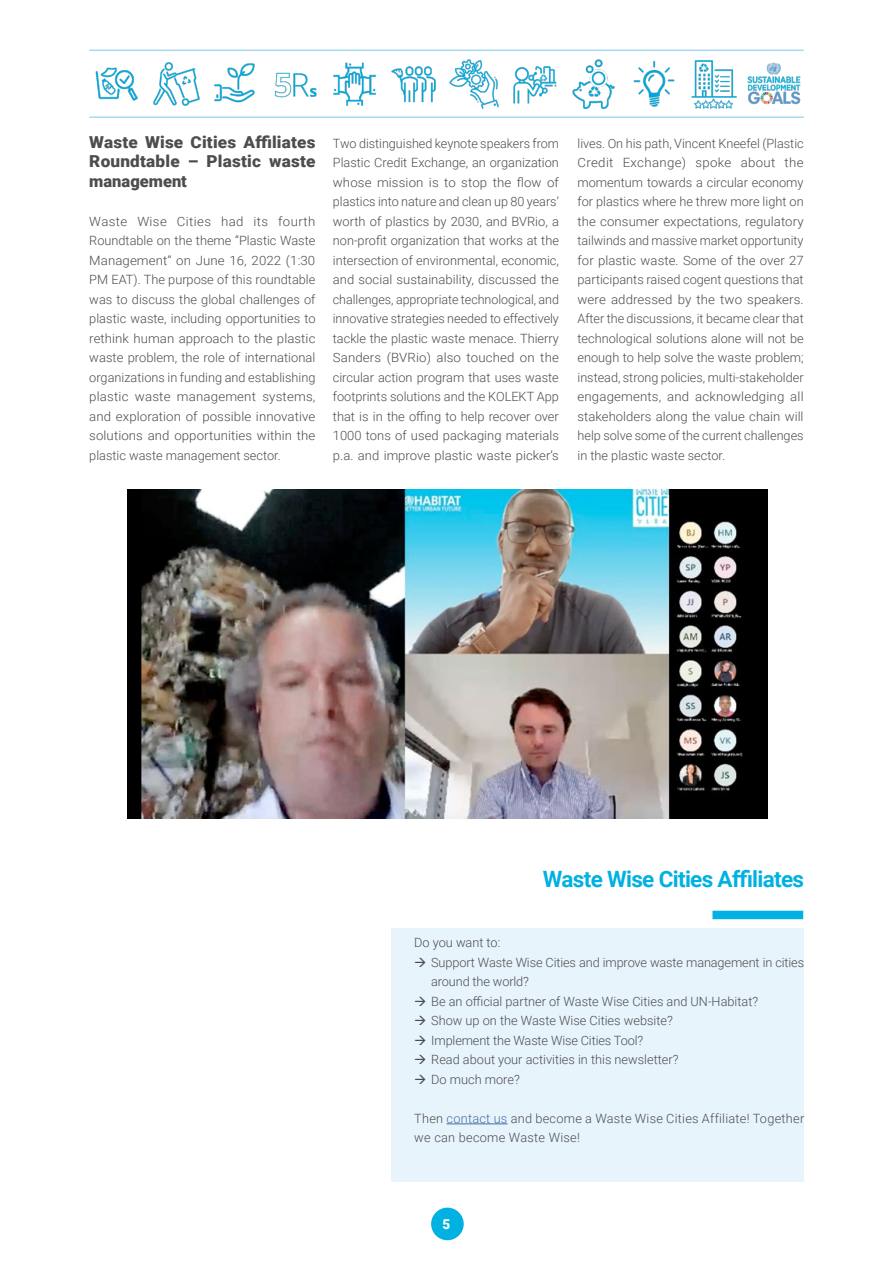
<style>
.page{position:relative;width:893px;height:1263px;background:#fff}
.page>*{position:absolute;margin:0;border:0;box-sizing:border-box;transform-origin:0 0}
.t1{font:700 22.5px "Roboto";letter-spacing:-.03em;color:#00b1e1}
.t2{font:900 16.5px/19.5px "Roboto";letter-spacing:.01em;color:#4d4d4f;text-align:justify;scale:1.04 1}
.t3{font:900 13.5px "Roboto";color:#fff}
.t4{font:300 12.75px/19.5px "Roboto";color:#4d4d4f;text-align:justify}
.t5{font:300 12.75px/19.5px "Roboto";color:#4d4d4f;text-align:justify;scale:1.04 1}
.t6{font:300 12.75px/19.5px "Roboto";letter-spacing:.02em;color:#4d4d4f}
.s1{color:#456da9}
</style>
<div class="page">
<img style="left:95px;top:67px;width:43px;height:34px">
<img style="left:153px;top:62px;width:47px;height:44px">
<img style="left:214px;top:63px;width:41px;height:40px">
<img style="left:274px;top:72px;width:43px;height:26px">
<img style="left:333px;top:62px;width:44px;height:44px">
<img style="left:391px;top:66px;width:45px;height:37px">
<img style="left:449px;top:59px;width:50px;height:49px">
<img style="left:513px;top:66px;width:44px;height:38px">
<img style="left:572px;top:59px;width:43px;height:49px">
<img style="left:633px;top:60px;width:42px;height:47px">
<img style="left:691px;top:60px;width:46px;height:48px">
<img style="left:747px;top:62px;width:53px;height:43px">
<hr style="left:89px;top:116px;width:715px;height:2px;background:#a6daf0">
<hr style="left:89px;top:50px;width:715px;height:1px;background:#a6daf0">
<img style="left:127px;top:489px;width:640px;height:329px">
<div style="left:391px;top:928px;width:413px;height:253px;background:#e7f4fb"></div>
<hr style="left:446px;top:1123px;width:62px;height:1px;background:#456da9">
<div style="left:712px;top:911px;width:91px;height:8px;background:#00b1e1"></div>
<div style="left:431px;top:1207px;width:33px;height:33px;background:#00b1e1;border-radius:50%"></div>
<p class="t2" style="left:89px;top:132px;width:219px">Waste Wise Cities Affiliates Roundtable – Plastic waste management</p>
<p class="t5" style="left:89px;top:211px;width:219px">Waste Wise Cities had its fourth Roundtable on the theme “Plastic Waste Management” on June 16, 2022 (1:30<br>PM EAT). The purpose of this roundtable was to discuss the global challenges of plastic waste, including opportunities to rethink human approach to the plastic waste problem, the role of international organizations in funding and establishing plastic waste management systems, and exploration of possible innovative solutions and opportunities within the plastic waste management sector.</p>
<p class="t4" style="left:333px;top:133px;width:228px">Two distinguished keynote speakers from Plastic Credit Exchange, an organization whose mission is to stop the flow of plastics into nature and clean up 80 years’ worth of plastics by 2030, and BVRio, a non-profit organization that works at the intersection of environmental, economic, and social sustainability, discussed the challenges, appropriate technological, and innovative strategies needed to effectively tackle the plastic waste menace. Thierry Sanders (BVRio) also touched on the circular action program that uses waste footprints solutions and the KOLEKT App that is in the offing to help recover over 1000 tons of used packaging materials p.a. and improve plastic waste picker’s</p>
<p class="t4" style="left:577px;top:133px;width:228px">lives. On his path, Vincent Kneefel (Plastic Credit Exchange) spoke about the momentum towards a circular economy for plastics where he threw more light on the consumer expectations, regulatory tailwinds and massive market opportunity for plastic waste. Some of the over 27 participants raised cogent questions that were addressed by the two speakers.<br>After the discussions, it became clear that technological solutions alone will not be enough to help solve the waste problem; instead, strong policies, multi-stakeholder engagements, and acknowledging all stakeholders along the value chain will help solve some of the current challenges in the plastic waste sector.</p>
<h1 class="t1" style="left:543px;top:864px;width:263px">Waste Wise Cities Affiliates</h1>
<p class="t4" style="left:431px;top:933px;width:374px;text-align:left;text-indent:-17px">Do you want to:<br>Support Waste Wise Cities and improve waste management in cities around the world?<br>Be an official partner of Waste Wise Cities and UN-Habitat?<br>Show up on the Waste Wise Cities website?<br>Implement the Waste Wise Cities Tool?<br>Read about your activities in this newsletter?<br>Do much more?</p>
<p class="t6" style="left:414px;top:1108px;width:391px">Then <span class="s1">contact us</span> and become a Waste Wise Cities Affiliate! Together we can become Waste Wise!</p>
<p class="t3" style="left:443px;top:1215px;width:9px">5</p>
</div>
